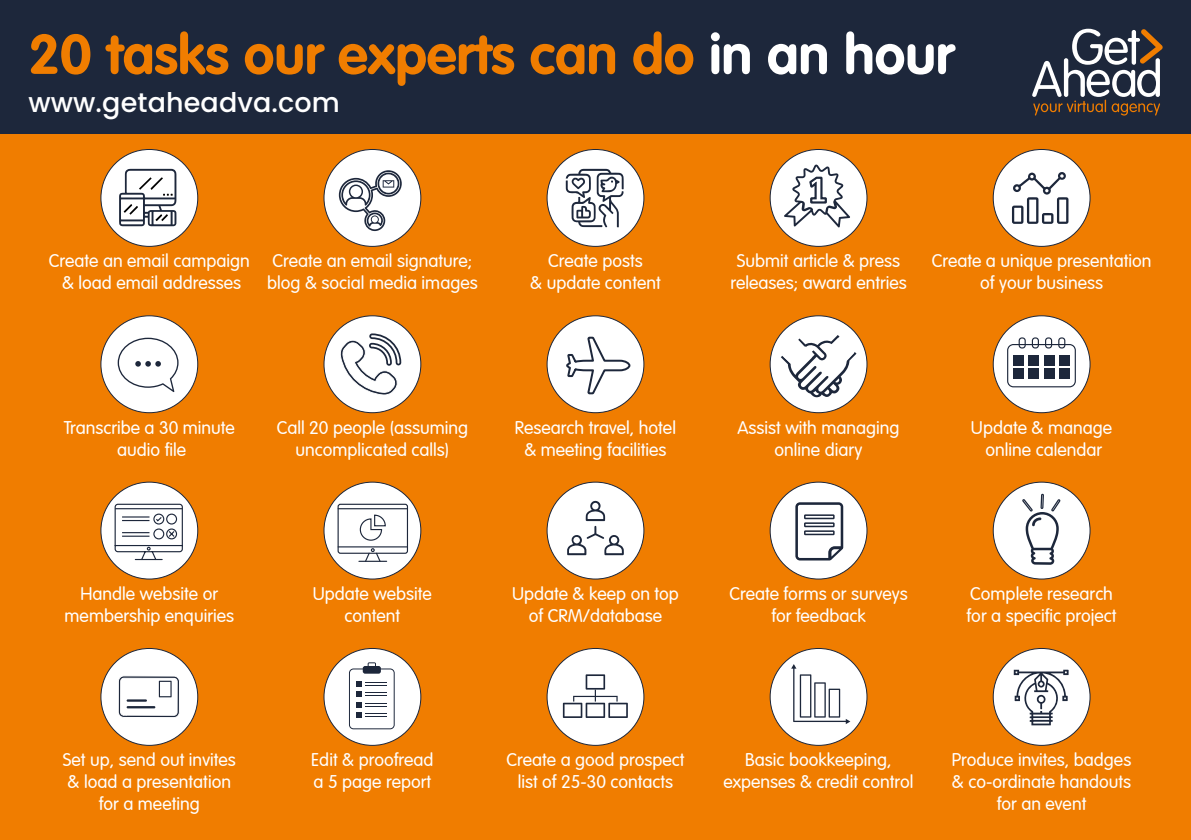
<style>
.page{position:relative;width:1191px;height:840px;background:#fff}
.page>*{position:absolute;margin:0;border:0;box-sizing:border-box;transform-origin:0 0}
.t1{font:55.2px "VAG Rounded Bold";color:#f07d00}
.t2{font:500 27px "Poppins";letter-spacing:.005em;color:#fff}
.t3{font:300 18px/22px "VAG Rounded";color:#fff;text-align:center}
.s1{color:#fff}
</style>
<div class="page">
<div style="left:0;top:0;width:1191px;height:142px;background:#1d273b"></div>
<div style="left:0;top:134px;width:1191px;height:705px;background:#f07d00"></div>
<svg style="left:1032px;top:29px;width:130px;height:86px"></svg>
<div style="left:101px;top:149px;width:97px;height:97px;background:#fff;border-radius:50%"></div>
<div style="left:993px;top:149px;width:97px;height:97px;background:#fff;border-radius:50%"></div>
<div style="left:770px;top:149px;width:97px;height:97px;background:#fff;border-radius:50%"></div>
<div style="left:547px;top:149px;width:97px;height:97px;background:#fff;border-radius:50%"></div>
<div style="left:324px;top:149px;width:97px;height:97px;background:#fff;border-radius:50%"></div>
<div style="left:101px;top:648px;width:97px;height:97px;background:#fff;border-radius:50%"></div>
<div style="left:993px;top:648px;width:97px;height:97px;background:#fff;border-radius:50%"></div>
<div style="left:770px;top:648px;width:97px;height:97px;background:#fff;border-radius:50%"></div>
<div style="left:547px;top:648px;width:97px;height:97px;background:#fff;border-radius:50%"></div>
<div style="left:324px;top:648px;width:97px;height:97px;background:#fff;border-radius:50%"></div>
<div style="left:101px;top:315px;width:97px;height:97px;background:#fff;border-radius:50%"></div>
<div style="left:993px;top:315px;width:97px;height:97px;background:#fff;border-radius:50%"></div>
<div style="left:770px;top:315px;width:97px;height:97px;background:#fff;border-radius:50%"></div>
<div style="left:547px;top:315px;width:97px;height:97px;background:#fff;border-radius:50%"></div>
<div style="left:324px;top:315px;width:97px;height:97px;background:#fff;border-radius:50%"></div>
<div style="left:101px;top:482px;width:97px;height:96px;background:#fff;border-radius:50%"></div>
<div style="left:993px;top:482px;width:97px;height:96px;background:#fff;border-radius:50%"></div>
<div style="left:770px;top:482px;width:97px;height:96px;background:#fff;border-radius:50%"></div>
<div style="left:547px;top:482px;width:97px;height:96px;background:#fff;border-radius:50%"></div>
<div style="left:324px;top:482px;width:97px;height:96px;background:#fff;border-radius:50%"></div>
<svg style="left:340px;top:333px;width:61px;height:62px"></svg>
<svg style="left:339px;top:170px;width:63px;height:61px"></svg>
<svg style="left:566px;top:169px;width:57px;height:58px"></svg>
<svg style="left:795px;top:502px;width:48px;height:58px"></svg>
<div style="left:804px;top:514px;width:30px;height:5px;background:#bcbfc5"></div>
<hr style="left:805px;top:515px;width:28px;height:2px;background:#1d273b">
<div style="left:804px;top:522px;width:30px;height:5px;background:#b9bcc3"></div>
<hr style="left:805px;top:523px;width:28px;height:2px;background:#1d273b">
<div style="left:804px;top:530px;width:30px;height:5px;background:#b8bbc1"></div>
<hr style="left:805px;top:531px;width:28px;height:2px;background:#1d273b">
<svg style="left:1012px;top:172px;width:56px;height:52px"></svg>
<svg style="left:1013px;top:669px;width:55px;height:56px"></svg>
<svg style="left:1022px;top:493px;width:38px;height:71px"></svg>
<svg style="left:119px;top:169px;width:57px;height:57px"></svg>
<svg style="left:567px;top:500px;width:57px;height:55px"></svg>
<svg style="left:1007px;top:337px;width:68px;height:50px"></svg>
<div style="left:1013px;top:355px;width:10px;height:10px;background:#1d273b"></div>
<div style="left:1028px;top:355px;width:11px;height:10px;background:#1d273b"></div>
<div style="left:1044px;top:355px;width:10px;height:10px;background:#1d273b"></div>
<div style="left:1059px;top:355px;width:11px;height:10px;background:#1d273b"></div>
<div style="left:1013px;top:368px;width:10px;height:10px;background:#1d273b"></div>
<div style="left:1028px;top:368px;width:11px;height:10px;background:#1d273b"></div>
<div style="left:1044px;top:368px;width:10px;height:10px;background:#1d273b"></div>
<div style="left:1059px;top:368px;width:11px;height:10px;background:#1d273b"></div>
<svg style="left:791px;top:664px;width:59px;height:59px"></svg>
<svg style="left:349px;top:662px;width:46px;height:67px"></svg>
<svg style="left:337px;top:503px;width:71px;height:59px"></svg>
<svg style="left:784px;top:164px;width:66px;height:63px"></svg>
<svg style="left:563px;top:674px;width:65px;height:43px"></svg>
<svg style="left:546px;top:335px;width:85px;height:60px"></svg>
<svg style="left:114px;top:315px;width:69px;height:402px"></svg>
<hr style="left:127px;top:699px;width:20px;height:2px;background:#1d273b">
<hr style="left:127px;top:705px;width:28px;height:3px;background:#1d273b">
<svg style="left:780px;top:329px;width:78px;height:69px"></svg>
<h1 class="t1" style="left:28px;top:31px;width:927px">20 tasks our experts can do <span class="s1">in an hour</span></h1>
<h2 class="t2" style="left:28px;top:92px;width:313px">www.getaheadva.com</h2>
<p class="t3" style="left:49px;top:251px;width:203px">Create an email campaign &amp; load email addresses</p>
<p class="t3" style="left:267px;top:251px;width:212px;text-align:left">Create an email signature; blog &amp; social media images</p>
<p class="t3" style="left:730px;top:251px;width:178px">Submit article &amp; press releases; award entries</p>
<p class="t3" style="left:931px;top:251px;width:221px">Create a unique presentation of your business</p>
<p class="t3" style="left:530px;top:251px;width:132px">Create posts<br>&amp; update content</p>
<p class="t3" style="left:64px;top:417px;width:173px">Transcribe a 30 minute audio file</p>
<p class="t3" style="left:277px;top:417px;width:193px">Call 20 people (assuming uncomplicated calls)</p>
<p class="t3" style="left:737px;top:417px;width:163px">Assist with managing online diary</p>
<p class="t3" style="left:971px;top:417px;width:143px">Update &amp; manage online calendar</p>
<p class="t3" style="left:515px;top:417px;width:163px">Research travel, hotel &amp; meeting facilities</p>
<p class="t3" style="left:65px;top:583px;width:171px">Handle website or membership enquiries</p>
<p class="t3" style="left:313px;top:583px;width:121px">Update website content</p>
<p class="t3" style="left:729px;top:583px;width:180px">Create forms or surveys for feedback</p>
<p class="t3" style="left:966px;top:583px;width:151px;text-align:left">Complete research for a specific project</p>
<p class="t3" style="left:512px;top:583px;width:168px">Update &amp; keep on top of CRM/database</p>
<p class="t3" style="left:63px;top:750px;width:174px">Set up, send out invites &amp; load a presentation for a meeting</p>
<p class="t3" style="left:311px;top:750px;width:124px;text-align:left">Edit &amp; proofread a 5 page report</p>
<p class="t3" style="left:723px;top:750px;width:192px">Basic bookkeeping, expenses &amp; credit control</p>
<p class="t3" style="left:952px;top:750px;width:181px">Produce invites, badges &amp; co-ordinate handouts for an event</p>
<p class="t3" style="left:506px;top:750px;width:180px">Create a good prospect list of 25-30 contacts</p>
</div>
